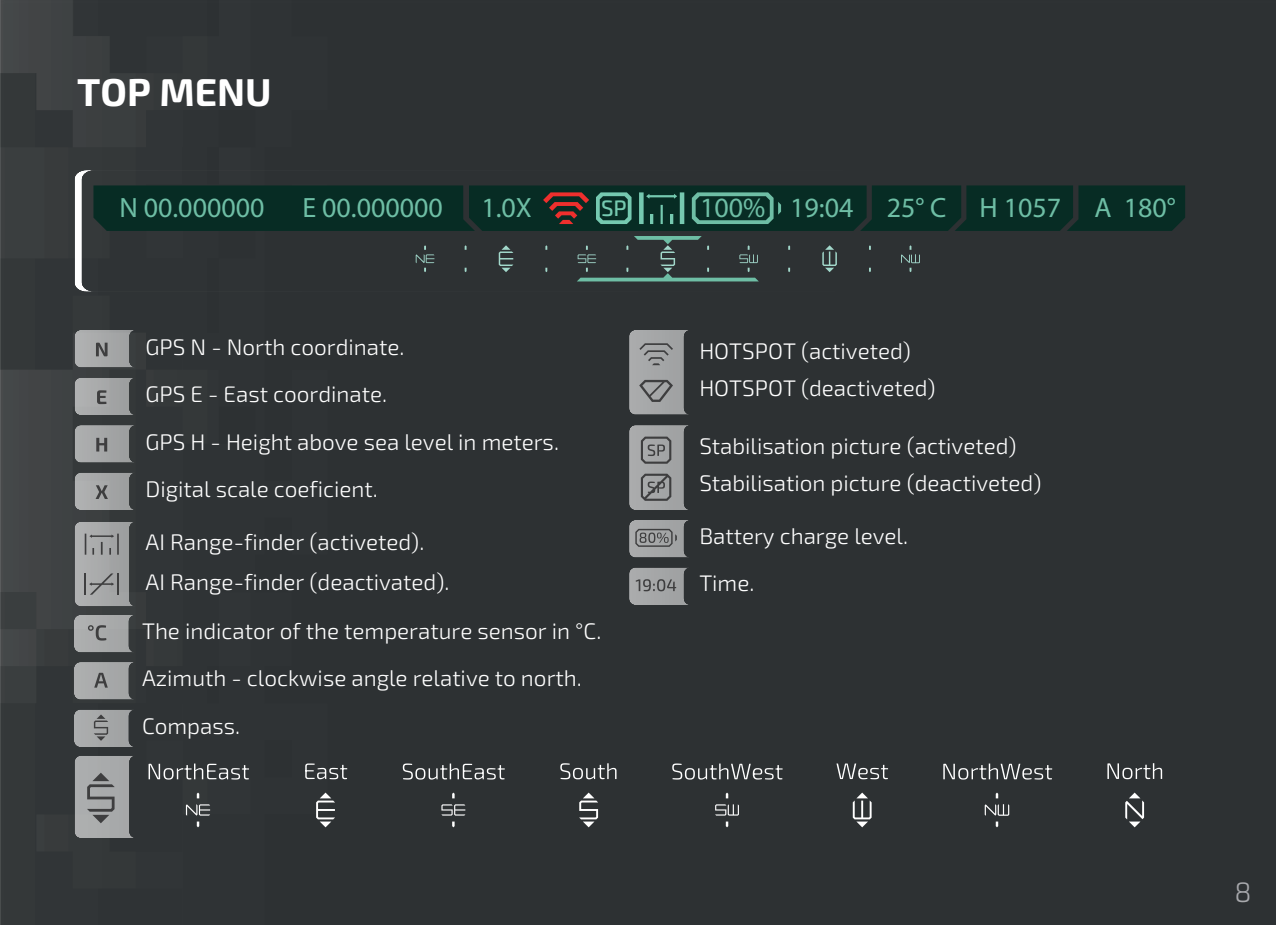
<style>
.page{position:relative;width:1276px;height:925px;background:#fff}
.page>*{position:absolute;margin:0;border:0;box-sizing:border-box;transform-origin:0 0}
.t1{font:700 38.93px "Exo 2";color:#fff}
.t2{font:300 28.12px "Exo 2";color:#a8a9ad}
.t3{font:600 27.9px "Exo 2";color:#6ebea5}
.t4{font:300 22.5px/47.5px "Exo 2";color:#fff}
.t5{font:500 22.28px "Exo 2";color:#75c9b0}
</style>
<div class="page">
<img style="left:0;top:0;width:1276px;height:925px">
<div style="left:629px;top:330px;width:558px;height:85px;background:#2d3133"></div>
<div style="left:629px;top:425px;width:558px;height:85px;background:#2d3133"></div>
<svg style="left:74px;top:330px;width:372px;height:37px;background:#3f4244"></svg>
<svg style="left:74px;top:472px;width:372px;height:38px;background:#3f4244"></svg>
<svg style="left:74px;top:425px;width:372px;height:38px;background:#3e4244"></svg>
<svg style="left:74px;top:378px;width:372px;height:37px;background:#404345"></svg>
<svg style="left:641px;top:437px;width:30px;height:27px"></svg>
<svg style="left:641px;top:474px;width:30px;height:27px"></svg>
<svg style="left:74px;top:615px;width:558px;height:37px;background:#393d3f"></svg>
<svg style="left:639px;top:343px;width:34px;height:22px"></svg>
<svg style="left:629px;top:567px;width:558px;height:38px;background:#373b3d"></svg>
<svg style="left:629px;top:520px;width:558px;height:38px;background:#373a3c"></svg>
<svg style="left:74px;top:709px;width:558px;height:38px;background:#383c3e"></svg>
<div style="left:74px;top:755px;width:1117px;height:83px;background:#2d3133"></div>
<svg style="left:74px;top:522px;width:372px;height:84px;background:#3e4244"></svg>
<hr style="left:117px;top:573px;width:2px;height:22px;background:#3e3e3f">
<hr style="left:84px;top:573px;width:2px;height:22px;background:#3e3e3f">
<svg style="left:639px;top:380px;width:34px;height:22px"></svg>
<svg style="left:74px;top:662px;width:558px;height:38px;background:#383c3e"></svg>
<svg style="left:579px;top:792px;width:19px;height:35px"></svg>
<svg style="left:853px;top:792px;width:18px;height:35px"></svg>
<svg style="left:1125px;top:792px;width:19px;height:35px"></svg>
<svg style="left:316px;top:792px;width:19px;height:35px"></svg>
<svg style="left:715px;top:804px;width:24px;height:11px"></svg>
<svg style="left:726px;top:792px;width:2px;height:6px"></svg>
<svg style="left:726px;top:821px;width:2px;height:6px"></svg>
<svg style="left:441px;top:804px;width:24px;height:11px"></svg>
<svg style="left:452px;top:792px;width:2px;height:6px"></svg>
<svg style="left:452px;top:821px;width:2px;height:6px"></svg>
<svg style="left:197px;top:792px;width:2px;height:6px"></svg>
<svg style="left:186px;top:804px;width:24px;height:23px"></svg>
<svg style="left:984px;top:804px;width:25px;height:23px"></svg>
<svg style="left:995px;top:792px;width:3px;height:6px"></svg>
<svg style="left:560px;top:763px;width:56px;height:16px"></svg>
<svg style="left:836px;top:763px;width:52px;height:16px"></svg>
<svg style="left:1107px;top:763px;width:55px;height:16px"></svg>
<svg style="left:305px;top:763px;width:42px;height:16px"></svg>
<svg style="left:149px;top:763px;width:100px;height:16px;background:#5d6062"></svg>
<svg style="left:403px;top:763px;width:102px;height:16px;background:#5a5d5e"></svg>
<svg style="left:672px;top:763px;width:110px;height:16px;background:#5b5e60"></svg>
<svg style="left:943px;top:763px;width:109px;height:16px;background:#5c5f61"></svg>
<svg style="left:87px;top:773px;width:28px;height:50px"></svg>
<div style="left:74px;top:170px;width:1113px;height:122px;background:#2d3133"></div>
<svg style="left:93px;top:185px;width:1092px;height:96px;background:#203431"></svg>
<h1 class="t1" style="left:77px;top:78px;width:196px">TOP MENU</h1>
<p class="t3" style="left:119px;top:197px;width:147px">N 00.000000</p>
<p class="t3" style="left:302px;top:197px;width:142px">E 00.000000</p>
<p class="t3" style="left:481px;top:197px;width:52px">1.0X</p>
<p class="t5" style="left:601px;top:195px;width:27px">SP</p>
<p class="t3" style="left:700px;top:197px;width:477px">100% 19:04 25° C H 1057 A 180°</p>
<p class="t4" style="left:146px;top:324px;width:260px">GPS N - North coordinate.</p>
<p class="t4" style="left:146px;top:372px;width:243px">GPS E - East coordinate.</p>
<p class="t4" style="left:146px;top:419px;width:415px">GPS H - Height above sea level in meters.<br>Digital scale coeficient.</p>
<p class="t4" style="left:146px;top:523px;width:305px;line-height:40.5px">AI Range-finder (activeted).<br>AI Range-finder (deactivated).</p>
<p class="t4" style="left:142px;top:608px;width:461px">The indicator of the temperature sensor in °C.</p>
<p class="t4" style="left:142px;top:655px;width:441px">Azimuth - clockwise angle relative to north.</p>
<p class="t4" style="left:142px;top:703px;width:100px">Compass.</p>
<p class="t4" style="left:699px;top:334px;width:238px;line-height:37.1px">HOTSPOT (activeted)<br>HOTSPOT (deactiveted)</p>
<p class="t4" style="left:699px;top:429px;width:343px;line-height:37.1px">Stabilisation picture (activeted)<br>Stabilisation picture (deactiveted)</p>
<p class="t4" style="left:699px;top:513px;width:210px">Battery charge level.<br>Time.</p>
<p class="t2" style="left:1234px;top:879px;width:19px">8</p>
</div>
